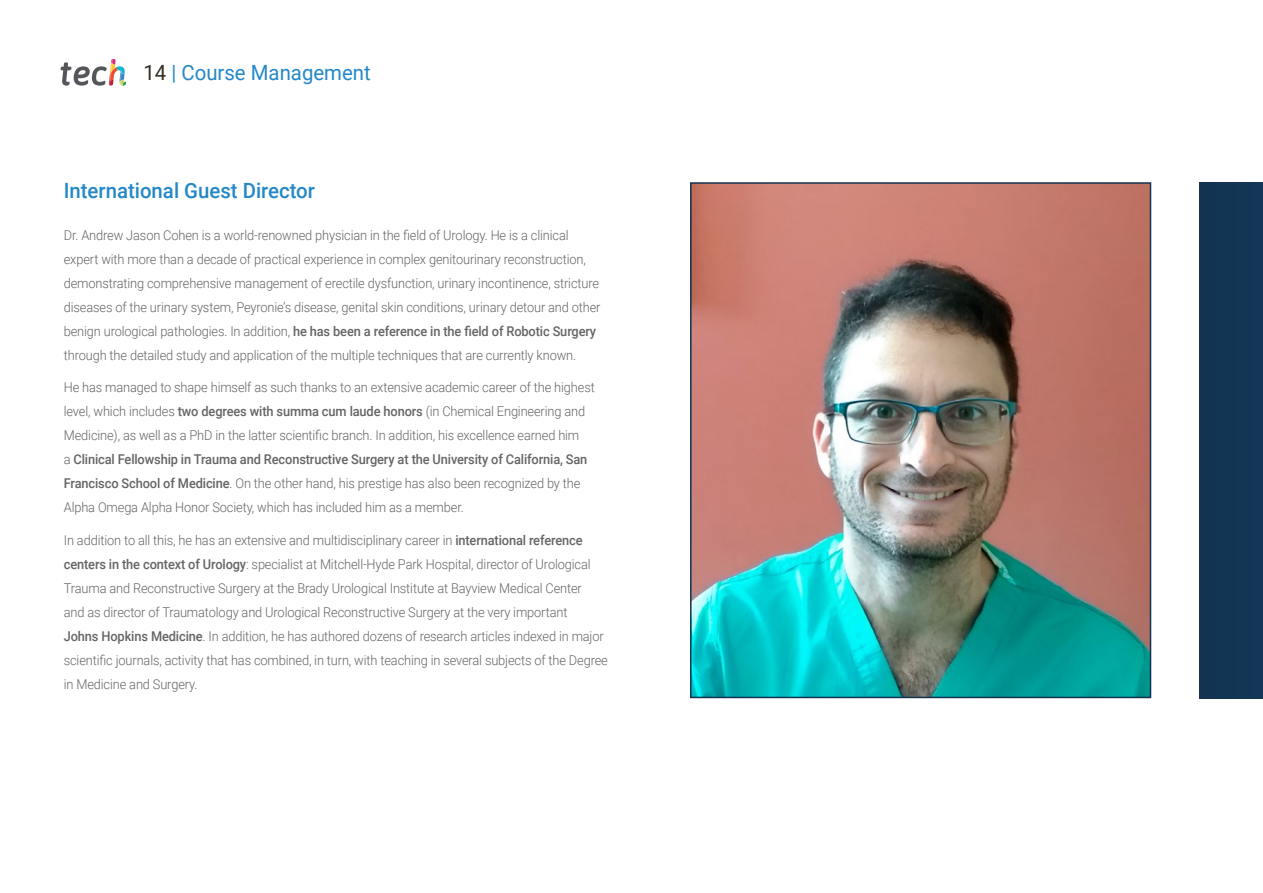
<style>
.page{position:relative;width:1263px;height:893px;background:#fff}
.page>*{position:absolute;margin:0;border:0;box-sizing:border-box;transform-origin:0 0}
.t1{font:500 21px "Roboto";color:#2488c7}
.t2{font:21px "Roboto";color:#2488c7}
.t3{font:300 13.5px/24px "Roboto";letter-spacing:-.01em;color:#656565;scale:.95 1}
.s1{color:#312e20}
.s2{font-weight:500}
</style>
<div class="page">
<div style="left:1199px;top:182px;width:64px;height:516px;background:#133554"></div>
<svg style="left:61px;top:59px;width:65px;height:27px"></svg>
<img style="left:693px;top:185px;width:455px;height:510px">
<div style="left:690px;top:182px;width:461px;height:516px;border:2px solid #123352"></div>
<h1 class="t2" style="left:144px;top:57px;width:229px"><span class="s1">14</span> | Course Management</h1>
<h1 class="t1" style="left:64px;top:176px;width:253px">International Guest Director</h1>
<p class="t3" style="left:64px;top:222px;width:567px">Dr. Andrew Jason Cohen is a world-renowned physician in the field of Urology. He is a clinical expert with more than a decade of practical experience in complex genitourinary reconstruction, demonstrating comprehensive management of erectile dysfunction, urinary incontinence, stricture diseases of the urinary system, Peyronie’s disease, genital skin conditions, urinary detour and other benign urological pathologies. In addition, <span class="s2">he has been a reference in the field of Robotic Surgery </span>through the detailed study and application of the multiple techniques that are currently known.</p>
<p class="t3" style="left:64px;top:375px;width:560px">He has managed to shape himself as such thanks to an extensive academic career of the highest level, which includes <span class="s2">two degrees with summa cum laude honors</span> (in Chemical Engineering and Medicine), as well as a PhD in the latter scientific branch. In addition, his excellence earned him<br>a <span class="s2">Clinical Fellowship in Trauma and Reconstructive Surgery at the University of California, San Francisco School of Medicine</span>. On the other hand, his prestige has also been recognized by the Alpha Omega Alpha Honor Society, which has included him as a member.</p>
<p class="t3" style="left:64px;top:527px;width:574px">In addition to all this, he has an extensive and multidisciplinary career in <span class="s2">international reference centers in the context of Urology</span>: specialist at Mitchell-Hyde Park Hospital, director of Urological Trauma and Reconstructive Surgery at the Brady Urological Institute at Bayview Medical Center<br>and as director of Traumatology and Urological Reconstructive Surgery at the very important<br><span class="s2">Johns Hopkins Medicine</span>. In addition, he has authored dozens of research articles indexed in major scientific journals, activity that has combined, in turn, with teaching in several subjects of the Degree in Medicine and Surgery.</p>
</div>
